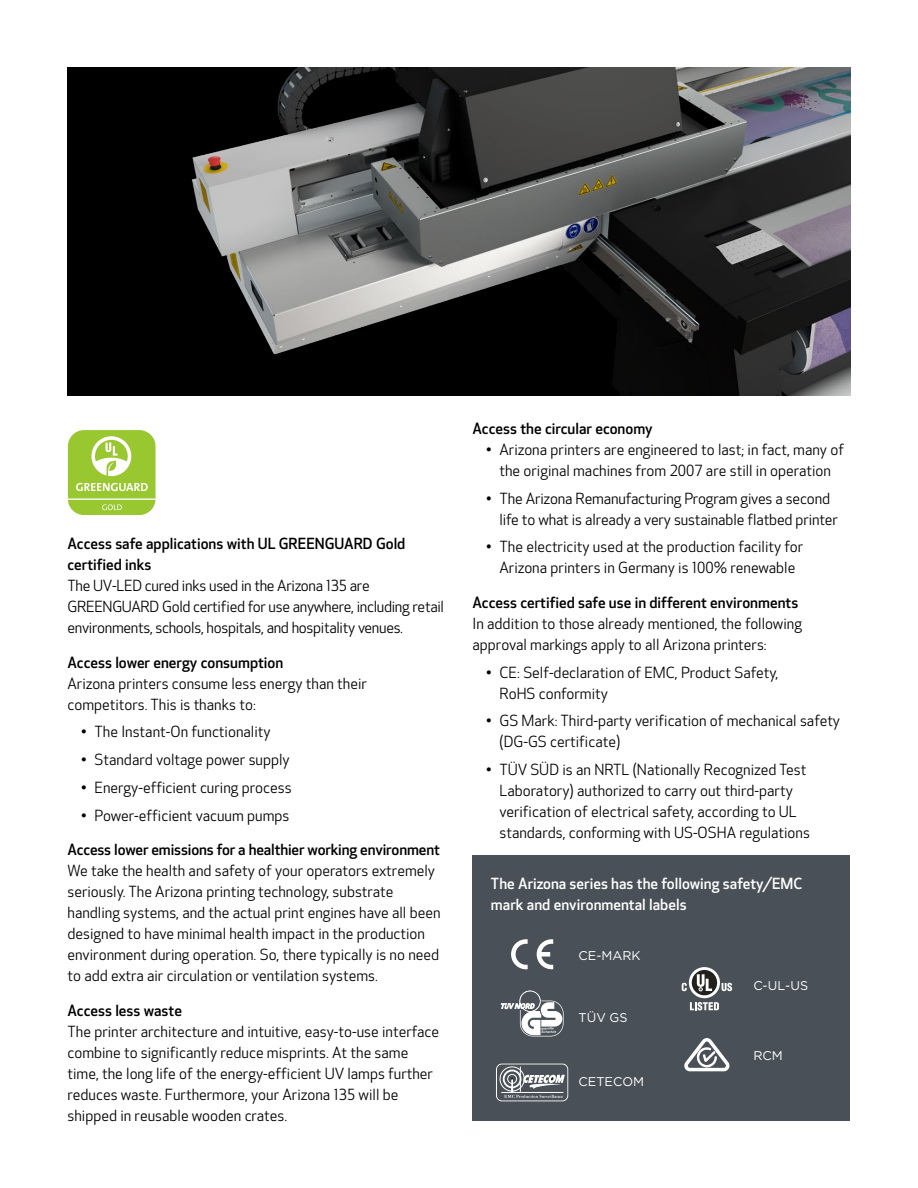
<style>
.page{position:relative;width:918px;height:1188px;background:#fff}
.page>*{position:absolute;margin:0;border:0;box-sizing:border-box;transform-origin:0 0}
.Body_Copy{font:15px/21px "Optic Sans 201";color:#000001}
._3rd_Header{font:500 15px/21px "Optic Sans 301";color:#000001}
.Body_Copy-2{font:15px/21px "Optic Sans 201";letter-spacing:-.02em;color:#000001}
._3rd_Header-2{font:500 15px/21px "Optic Sans 301";color:#fff}
.t1{font:12.6px "Gotham";color:#fff}
</style>
<div class="page">
<div style="left:68px;top:68px;width:782px;height:328px;background:#000001"></div>
<div style="left:472px;top:855px;width:378px;height:265px;background:#4a5057"></div>
<div style="left:68px;top:430px;width:88px;height:85px;background:#98c730;border-radius:16px"></div>
<hr style="left:68px;top:499px;width:88px;height:1px;background:#fff">
<svg style="left:102px;top:504px;width:20px;height:6px"></svg>
<svg style="left:91px;top:436px;width:40px;height:41px"></svg>
<svg style="left:76px;top:483px;width:72px;height:8px"></svg>
<svg style="left:511px;top:939px;width:17px;height:31px"></svg>
<svg style="left:537px;top:939px;width:16px;height:31px"></svg>
<div style="left:496px;top:1064px;width:72px;height:37px;border:1px solid #fff;border-radius:5px"></div>
<div style="left:500px;top:1067px;width:25px;height:24px;border:1px solid #fff;border-radius:50%"></div>
<div style="left:503px;top:1070px;width:19px;height:18px;border:2px solid #fff;border-radius:50%"></div>
<hr style="left:501px;top:1092px;width:62px;height:1px;background:#fff">
<svg style="left:504px;top:1067px;width:61px;height:31px"></svg>
<svg style="left:501px;top:991px;width:63px;height:45px"></svg>
<svg style="left:690px;top:1002px;width:29px;height:8px"></svg>
<svg style="left:689px;top:967px;width:31px;height:31px"></svg>
<div style="left:692px;top:970px;width:25px;height:25px;background:#23211d;border-radius:50%"></div>
<svg style="left:697px;top:974px;width:15px;height:17px"></svg>
<svg style="left:682px;top:983px;width:5px;height:8px"></svg>
<svg style="left:722px;top:983px;width:10px;height:8px"></svg>
<svg style="left:684px;top:1038px;width:46px;height:33px"></svg>
<img style="left:191px;top:68px;width:659px;height:328px">
<p class="_3rd_Header" style="left:68px;top:534px;width:339px">Access safe applications with UL GREENGUARD Gold certified inks</p>
<p class="Body_Copy-2" style="left:68px;top:576px;width:378px">The UV-LED cured inks used in the Arizona 135 are<br>GREENGUARD Gold certified for use anywhere, including retail environments, schools, hospitals, and hospitality venues.</p>
<p class="_3rd_Header" style="left:68px;top:652px;width:217px">Access lower energy consumption</p>
<p class="Body_Copy" style="left:68px;top:673px;width:301px">Arizona printers consume less energy than their competitors. This is thanks to:</p>
<p class="Body_Copy" style="left:81px;top:722px;width:191px">• The Instant-On functionality</p>
<p class="Body_Copy" style="left:81px;top:750px;width:210px">• Standard voltage power supply</p>
<p class="Body_Copy" style="left:81px;top:777px;width:212px">• Energy-efficient curing process</p>
<p class="Body_Copy" style="left:81px;top:805px;width:210px">• Power-efficient vacuum pumps</p>
<p class="_3rd_Header" style="left:68px;top:840px;width:374px">Access lower emissions for a healthier working environment</p>
<p class="Body_Copy" style="left:68px;top:861px;width:375px">We take the health and safety of your operators extremely seriously. The Arizona printing technology, substrate handling systems, and the actual print engines have all been designed to have minimal health impact in the production environment during operation. So, there typically is no need to add extra air circulation or ventilation systems.</p>
<p class="_3rd_Header" style="left:68px;top:1000px;width:116px">Access less waste</p>
<p class="Body_Copy" style="left:68px;top:1021px;width:373px">The printer architecture and intuitive, easy-to-use interface combine to significantly reduce misprints. At the same time, the long life of the energy-efficient UV lamps further reduces waste. Furthermore, your Arizona 135 will be shipped in reusable wooden crates.</p>
<p class="_3rd_Header" style="left:472px;top:418px;width:182px">Access the circular economy</p>
<p class="Body_Copy" style="left:486px;top:439px;width:360px;text-align:center">• Arizona printers are engineered to last; in fact, many of the original machines from 2007 are still in operation</p>
<p class="Body_Copy" style="left:500px;top:488px;width:340px;text-indent:-14px">• The Arizona Remanufacturing Program gives a second life to what is already a very sustainable flatbed printer</p>
<p class="Body_Copy" style="left:486px;top:537px;width:319px;text-align:center">• The electricity used at the production facility for<br>Arizona printers in Germany is 100% renewable</p>
<p class="_3rd_Header" style="left:472px;top:592px;width:327px">Access certified safe use in different environments</p>
<p class="Body_Copy" style="left:472px;top:613px;width:331px">In addition to those already mentioned, the following approval markings apply to all Arizona printers:</p>
<p class="Body_Copy" style="left:500px;top:662px;width:280px;text-indent:-14px">• CE: Self-declaration of EMC, Product Safety,<br>RoHS conformity</p>
<p class="Body_Copy" style="left:500px;top:711px;width:342px;text-indent:-14px">• GS Mark: Third-party verification of mechanical safety (DG-GS certificate)</p>
<p class="Body_Copy" style="left:500px;top:760px;width:312px;text-indent:-14px">• TÜV SÜD is an NRTL (Nationally Recognized Test Laboratory) authorized to carry out third-party verification of electrical safety, according to UL standards, conforming with US-OSHA regulations</p>
<p class="_3rd_Header-2" style="left:491px;top:873px;width:313px">The Arizona series has the following safety/EMC mark and environmental labels</p>
<p class="t1" style="left:579px;top:947px;width:64px">CE-MARK</p>
<p class="t1" style="left:579px;top:1009px;width:51px">TÜV GS</p>
<p class="t1" style="left:579px;top:1074px;width:67px">CETECOM</p>
<p class="t1" style="left:753px;top:977px;width:56px">C-UL-US</p>
<p class="t1" style="left:753px;top:1047px;width:31px">RCM</p>
</div>
